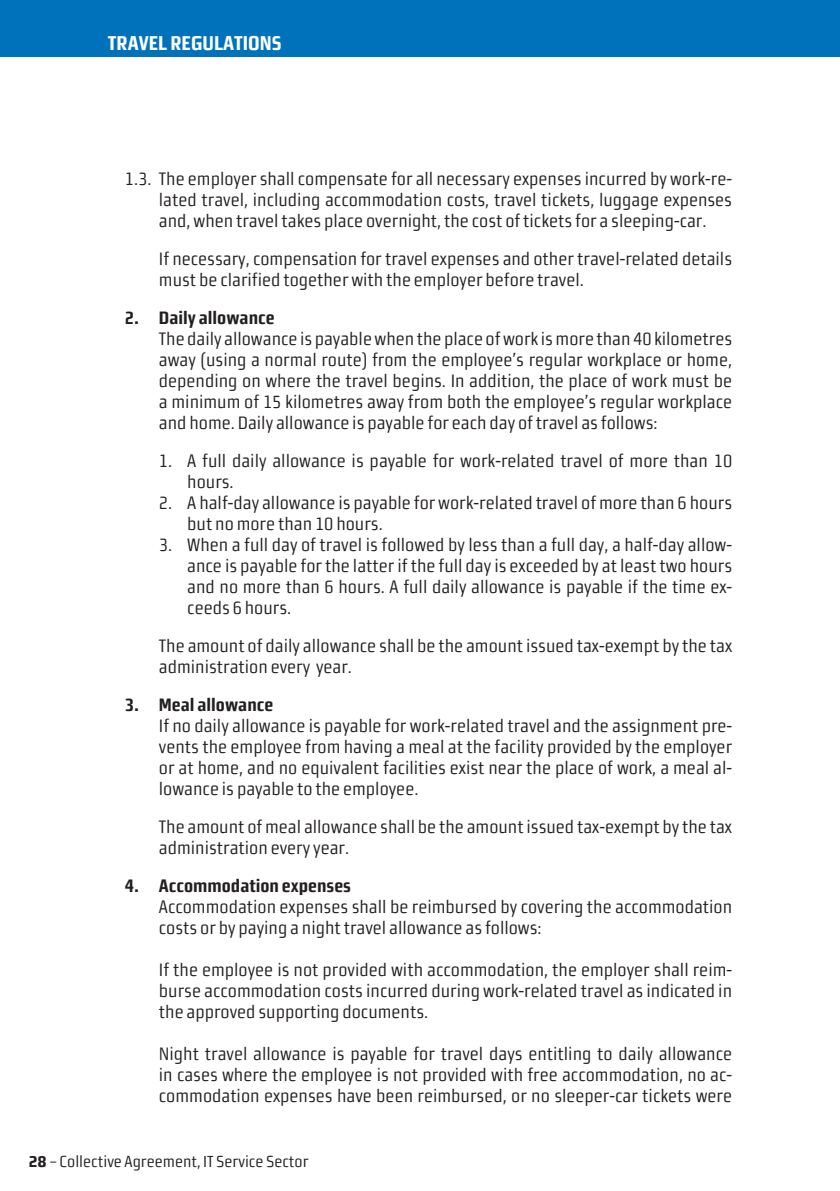
<style>
.page{position:relative;width:840px;height:1191px;background:#fff}
.page>*{position:absolute;margin:0;border:0;box-sizing:border-box;transform-origin:0 0}
.t1{font:20px "Morgan Sans Cond Bold Office";color:#fff}
.Perusteksti{font:18px/21px "Morgan Sans Cond Regular Lining";color:#231f20;text-align:justify}
.Perusteksti_2{font:18px/21px "Morgan Sans Cond Regular Lining";color:#231f20;text-align:justify}
.abcde{font:18px/21px "Morgan Sans Cond Regular Lining";color:#231f20}
.Perusteksti-2{font:18px "Morgan Sans Cond Bold Lining";color:#231f20}
.t2{font:16px "Morgan Sans Cond Regular Lining";color:#231f20}
.s1{font-family:"Morgan Sans Cond Bold Caps";font-size:18px}
</style>
<div class="page">
<div style="left:0;top:0;width:839px;height:57px;background:#0072bc"></div>
<p class="t1" style="left:108px;top:31px;width:175px">TRAVEL REGULATIONS</p>
<p class="Perusteksti" style="left:159px;top:168px;width:574px;text-indent:-34px">1.3. The employer shall compensate for all necessary expenses incurred by work-re&shy;lated travel, including accommodation costs, travel tickets, luggage expenses and, when travel takes place overnight, the cost of tickets for a sleeping-car.</p>
<p class="Perusteksti" style="left:159px;top:248px;width:574px">If necessary, compensation for travel expenses and other travel-related details must be clarified together with the employer before travel.</p>
<p class="Perusteksti-2" style="left:125px;top:307px;width:151px">2. Daily allowance</p>
<p class="Perusteksti" style="left:159px;top:328px;width:574px">The daily allowance is payable when the place of work is more than 40 kilometres away (using a normal route) from the employee’s regular workplace or home, depending on where the travel begins. In addition, the place of work must be a minimum of 15 kilometres away from both the employee’s regular workplace and home. Daily allowance is payable for each day of travel as follows:</p>
<p class="abcde" style="left:187px;top:450px;width:546px;text-indent:-28px">1. A full daily allowance is payable for work-related travel of more than 10 hours.</p>
<p class="abcde" style="left:187px;top:492px;width:546px;text-indent:-28px">2. A half-day allowance is payable for work-related travel of more than 6 hours but no more than 10 hours.</p>
<p class="abcde" style="left:187px;top:534px;width:546px;text-align:justify;text-indent:-28px">3. When a full day of travel is followed by less than a full day, a half-day allow&shy;ance is payable for the latter if the full day is exceeded by at least two hours and no more than 6 hours. A full daily allowance is payable if the time ex&shy;ceeds 6 hours.</p>
<p class="Perusteksti" style="left:159px;top:635px;width:574px">The amount of daily allowance shall be the amount issued tax-exempt by the tax administration every year.</p>
<p class="Perusteksti-2" style="left:125px;top:694px;width:150px">3. Meal allowance</p>
<p class="Perusteksti" style="left:159px;top:715px;width:574px">If no daily allowance is payable for work-related travel and the assignment pre&shy;vents the employee from having a meal at the facility provided by the employer or at home, and no equivalent facilities exist near the place of work, a meal al&shy;lowance is payable to the employee.</p>
<p class="Perusteksti" style="left:159px;top:816px;width:574px">The amount of meal allowance shall be the amount issued tax-exempt by the tax administration every year.</p>
<p class="Perusteksti-2" style="left:125px;top:875px;width:228px">4. Accommodation expenses</p>
<p class="Perusteksti_2" style="left:159px;top:896px;width:574px">Accommodation expenses shall be reimbursed by covering the accommodation costs or by paying a night travel allowance as follows:</p>
<p class="Perusteksti_2" style="left:159px;top:959px;width:574px">If the employee is not provided with accommodation, the employer shall reim&shy;burse accommodation costs incurred during work-related travel as indicated in the approved supporting documents.</p>
<p class="Perusteksti_2" style="left:159px;top:1043px;width:574px">Night travel allowance is payable for travel days entitling to daily allowance in cases where the employee is not provided with free accommodation, no ac&shy;commodation expenses have been reimbursed, or no sleeper-car tickets were</p>
<p class="t2" style="left:28px;top:1152px;width:281px"><span class="s1">28</span> – Collective Agreement, IT Service Sector</p>
</div>
